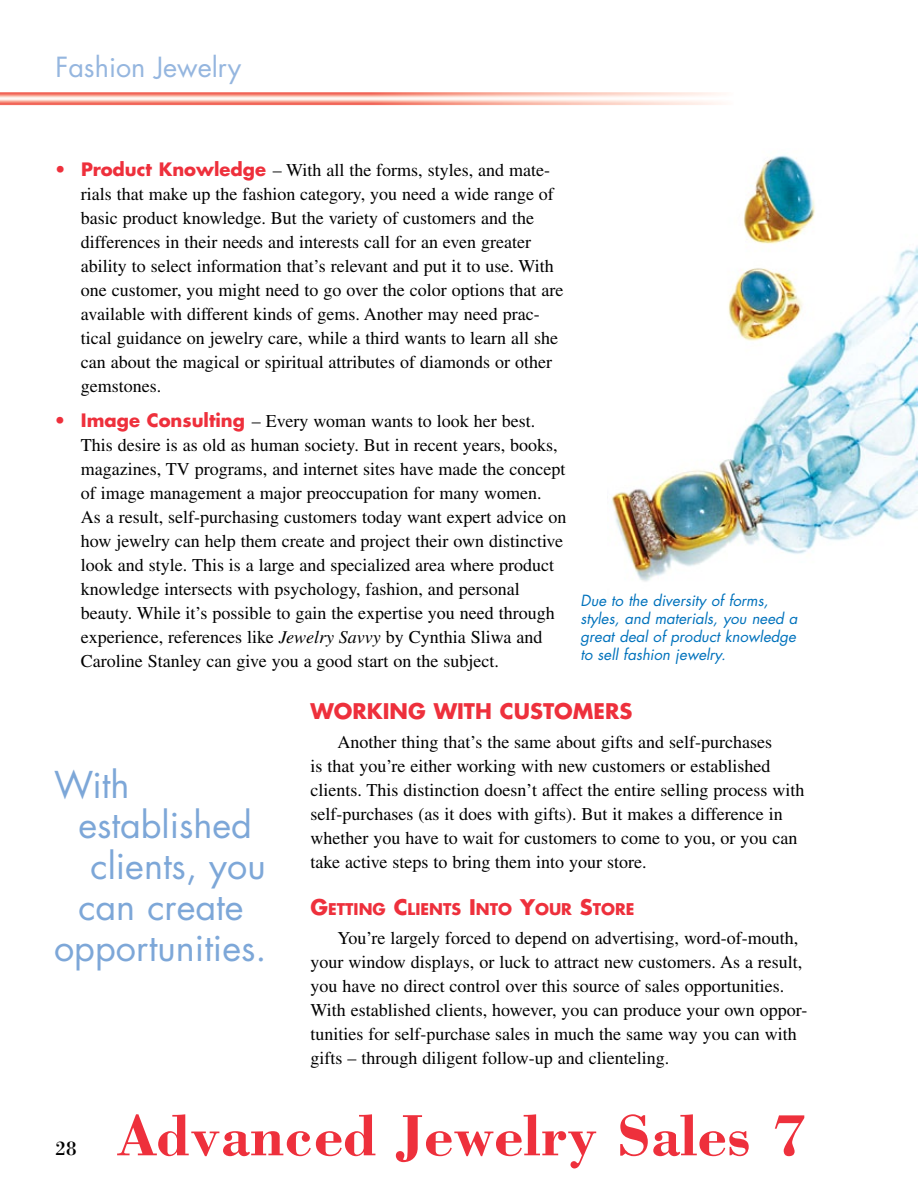
<style>
.page{position:relative;width:918px;height:1188px;background:#fff}
.page>*{position:absolute;margin:0;border:0;box-sizing:border-box;transform-origin:0 0}
.t1{font:700 60px "Bodoni";color:#ee303c}
.t2{font:36px "Futura";color:#7da7d8}
.t3{font:27px "Futura";color:#95b6df}
.t4{font:700 21px "Futura";color:#ee303c}
.t5{font:21px "Bodoni";color:#000}
.t6{font:18px/24px "Times";color:#000}
.t7{font:700 15.75px "Futura";color:#ee303c}
.t8{font:italic 15px/18px "Futura";color:#0072bc}
.s1{font-family:"Futura";font-weight:700;color:#ee303c}
.s2{font-style:italic}
.s3{font-size:21px}
</style>
<div class="page">
<img style="left:0;top:92px;width:722px;height:14px">
<img style="left:611px;top:155px;width:307px;height:427px">
<h3 class="t3" style="left:56px;top:48px;width:187px">Fashion Jewelry</h3>
<p class="t6" style="left:81px;top:158px;width:484px;text-indent:-27px"><span class="s1">• Product Knowledge</span> – With all the forms, styles, and mate&shy;rials that make up the fashion category, you need a wide range of basic product knowledge. But the variety of customers and the differences in their needs and interests call for an even greater ability to select information that’s relevant and put it to use. With one customer, you might need to go over the color options that are available with different kinds of gems. Another may need prac&shy;tical guidance on jewelry care, while a third wants to learn all she can about the magical or spiritual attributes of diamonds or other gemstones.</p>
<p class="t6" style="left:81px;top:409px;width:487px;text-indent:-27px"><span class="s1">• Image Consulting</span> – Every woman wants to look her best.<br>This desire is as old as human society. But in recent years, books, magazines, TV programs, and internet sites have made the concept of image management a major preoccupation for many women.<br>As a result, self-purchasing customers today want expert advice on how jewelry can help them create and project their own distinctive look and style. This is a large and specialized area where product knowledge intersects with psychology, fashion, and personal beauty. While it’s possible to gain the expertise you need through experience, references like <span class="s2">Jewelry Savvy</span> by Cynthia Sliwa and Caroline Stanley can give you a good start on the subject.</p>
<p class="t4" style="left:310px;top:696px;width:111px">Worki ngwith</p>
<p class="t4" style="left:500px;top:696px;width:89px">Customers</p>
<p class="t6" style="left:310px;top:730px;width:495px;text-indent:27px">Another thing that’s the same about gifts and self-purchases<br>is that you’re either working with new customers or established clients. This distinction doesn’t affect the entire selling process with self-purchases (as it does with gifts). But it makes a difference in whether you have to wait for customers to come to you, or you can take active steps to bring them into your store.</p>
<p class="t7" style="left:310px;top:898px;width:326px"><span class="s3">G</span>ETTING <span class="s3">C</span>LIENTS <span class="s3">I</span> NTO <span class="s3">Y</span>OUR <span class="s3">S</span>TORE</p>
<p class="t6" style="left:310px;top:926px;width:499px;text-indent:27px">You’re largely forced to depend on advertising, word-of-mouth, your window displays, or luck to attract new customers. As a result, you have no direct control over this source of sales opportunities.<br>With established clients, however, you can produce your own oppor&shy;tunities for self-purchase sales in much the same way you can with gifts – through diligent follow-up and clienteling.</p>
<p class="t8" style="left:580px;top:591px;width:219px">Due to the diversity of forms, styles, and materials, you need a great deal of product knowledge to sell fashion jewelry.</p>
<h2 class="t2" style="left:54px;top:760px;width:77px">With</h2>
<h2 class="t2" style="left:78px;top:800px;width:175px">established</h2>
<h2 class="t2" style="left:91px;top:841px;width:177px">clients, you</h2>
<h2 class="t2" style="left:78px;top:882px;width:167px">can create</h2>
<h2 class="t2" style="left:54px;top:923px;width:214px">opportunities.</h2>
<p class="t5" style="left:56px;top:1135px;width:22px">28</p>
<h1 class="t1" style="left:117px;top:1098px;width:692px">Advanced Jewelry Sales 7</h1>
</div>
